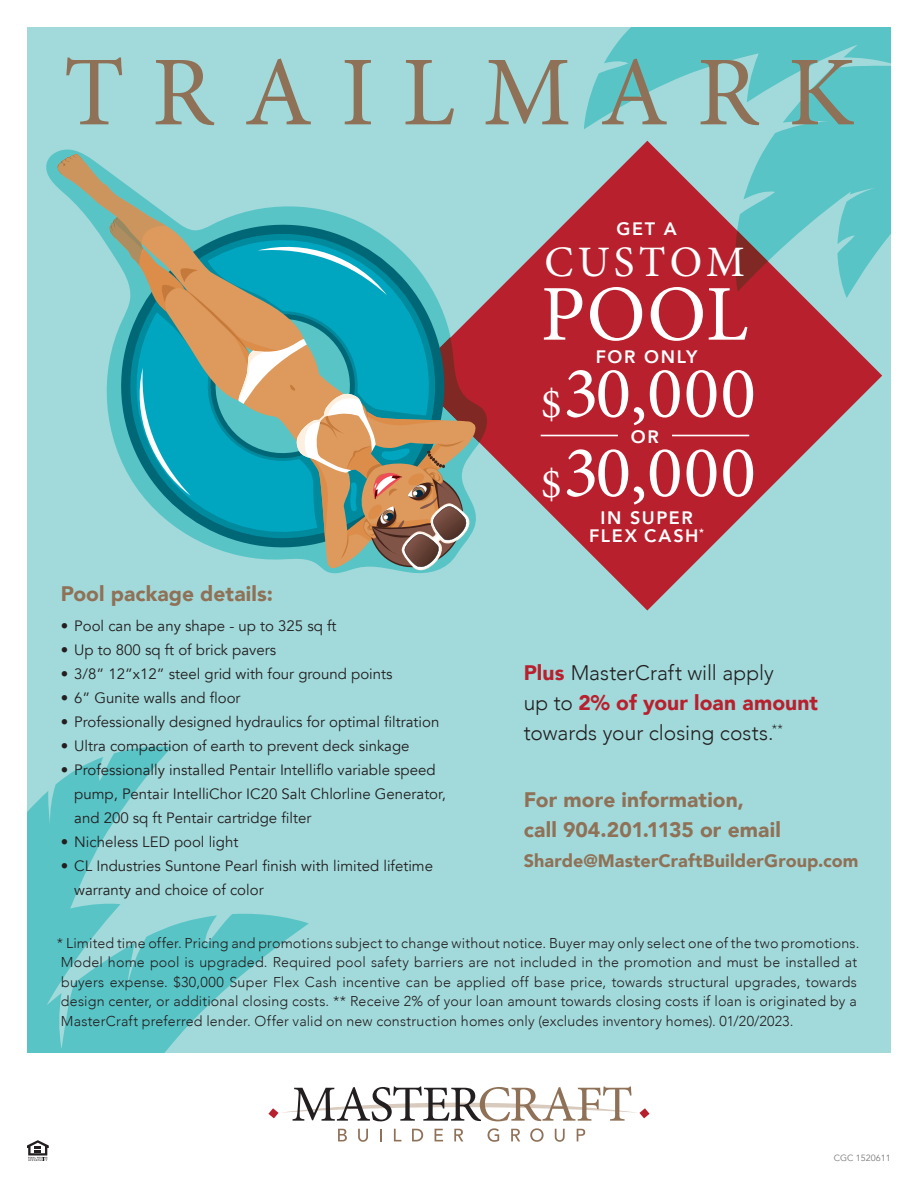
<style>
.page{position:relative;width:918px;height:1188px;background:#fff}
.page>*{position:absolute;margin:0;border:0;box-sizing:border-box;transform-origin:0 0}
.t1{font:99px "Minion Pro";letter-spacing:.285em;color:#8f7157}
.t2{font:79.2px "Minion Pro";color:#fff}
.t3{font:73.35px/79.3px "Minion Pro";letter-spacing:.02em;color:#fff}
.t4{font:43.5px "Minion Pro";letter-spacing:.095em;color:#fff}
.t5{font:300 21px/30px "Avenir";color:#231f20}
.t6{font:900 21px/30px "Avenir";letter-spacing:.005em;color:#8f7157}
.t7{font:900 18px "Avenir";letter-spacing:.005em;color:#8f7157}
.t8{font:800 18px/18px "Avenir";letter-spacing:.09em;color:#fff;text-align:center}
.t9{font:15px/24px "Avenir";color:#231f20}
.t10{font:300 14.25px/19.5px "Avenir";letter-spacing:.01em;color:#231f20}
.t11{font:9px "Avenir";color:#76787b}
.s1{font-size:43.8px}
.s2{font-weight:900;color:#b9202e}
</style>
<div class="page">
<div style="left:27px;top:27px;width:864px;height:1026px;background:#a2dadb"></div>
<svg style="left:27px;top:746px;width:282px;height:307px"></svg>
<svg style="left:491px;top:204px;width:391px;height:407px;fill:#b9202e"></svg>
<svg style="left:57px;top:154px;width:434px;height:420px"></svg>
<svg style="left:584px;top:27px;width:307px;height:271px"></svg>
<hr style="left:541px;top:435px;width:77px;height:1px;background:#fff">
<hr style="left:672px;top:435px;width:77px;height:1px;background:#fff">
<svg style="left:338px;top:1129px;width:9px;height:12px"></svg>
<svg style="left:358px;top:1129px;width:10px;height:13px"></svg>
<svg style="left:380px;top:1129px;width:2px;height:12px"></svg>
<svg style="left:394px;top:1129px;width:7px;height:12px"></svg>
<svg style="left:412px;top:1129px;width:11px;height:12px"></svg>
<svg style="left:435px;top:1129px;width:8px;height:12px"></svg>
<svg style="left:454px;top:1129px;width:9px;height:12px"></svg>
<svg style="left:488px;top:1128px;width:11px;height:14px"></svg>
<svg style="left:511px;top:1129px;width:9px;height:12px"></svg>
<svg style="left:530px;top:1128px;width:14px;height:14px"></svg>
<svg style="left:555px;top:1129px;width:10px;height:13px"></svg>
<svg style="left:577px;top:1129px;width:8px;height:12px"></svg>
<svg style="left:268px;top:1086px;width:382px;height:35px"></svg>
<svg style="left:27px;top:1140px;width:22px;height:21px"></svg>
<h1 class="t1" style="left:64px;top:26px;width:792px">TRAILMARK</h1>
<p class="t8" style="left:616px;top:220px;width:62px">GET A</p>
<h3 class="t4" style="left:544px;top:233px;width:202px">CUSTOM</h3>
<h2 class="t2" style="left:541px;top:261px;width:209px">POOL</h2>
<p class="t8" style="left:596px;top:348px;width:103px">FOR ONLY</p>
<h3 class="t6" style="left:61px;top:578px;width:214px">Pool package details:</h3>
<p class="t9" style="left:61px;top:614px;width:277px">• Pool can be any shape - up to 325 sq ft</p>
<p class="t9" style="left:61px;top:638px;width:217px">• Up to 800 sq ft of brick pavers</p>
<p class="t9" style="left:61px;top:662px;width:333px">• 3/8” 12”x12” steel grid with four ground points</p>
<p class="t9" style="left:61px;top:686px;width:181px">• 6” Gunite walls and floor</p>
<p class="t9" style="left:61px;top:710px;width:380px">• Professionally designed hydraulics for optimal filtration</p>
<p class="t9" style="left:61px;top:734px;width:350px">• Ultra compaction of earth to prevent deck sinkage</p>
<p class="t9" style="left:74px;top:758px;width:373px;text-indent:-14px">• Professionally installed Pentair Intelliflo variable speed pump, Pentair IntelliChor IC20 Salt Chlorline Generator, and 200 sq ft Pentair cartridge filter</p>
<p class="t9" style="left:61px;top:830px;width:179px">• Nicheless LED pool light</p>
<p class="t9" style="left:74px;top:854px;width:360px;text-indent:-14px">• CL Industries Suntone Pearl finish with limited lifetime warranty and choice of color</p>
<h3 class="t3" style="left:541px;top:354px;width:216px"><span class="s1">$</span>30,000 <span class="s1">$</span>30,000</h3>
<p class="t8" style="left:589px;top:509px;width:117px">IN SUPER<br>FLEX CASH<sup>*</sup></p>
<p class="t8" style="left:631px;top:428px;width:29px">OR</p>
<h3 class="t5" style="left:524px;top:658px;width:296px"><span class="s2">Plus</span> MasterCraft will apply<br>up to <span class="s2">2% of your loan amount </span>towards your closing costs.<sup>**</sup></h3>
<h3 class="t6" style="left:524px;top:784px;width:259px">For more information, call 904.201.1135 or email</h3>
<p class="t7" style="left:524px;top:845px;width:336px">Sharde@MasterCraftBuilderGroup.com</p>
<p class="t10" style="left:57px;top:933px;width:804px">* Limited time offer. Pricing and promotions subject to change without notice. Buyer may only select one of the two promotions.<br>Model home pool is upgraded. Required pool safety barriers are not included in the promotion and must be installed at buyers expense. $30,000 Super Flex Cash incentive can be applied off base price, towards structural upgrades, towards design center, or additional closing costs. ** Receive 2% of your loan amount towards closing costs if loan is originated by a MasterCraft preferred lender. Offer valid on new construction homes only (excludes inventory homes). 01/20/2023.</p>
<p class="t11" style="left:834px;top:1152px;width:59px">CGC 1520611</p>
</div>
